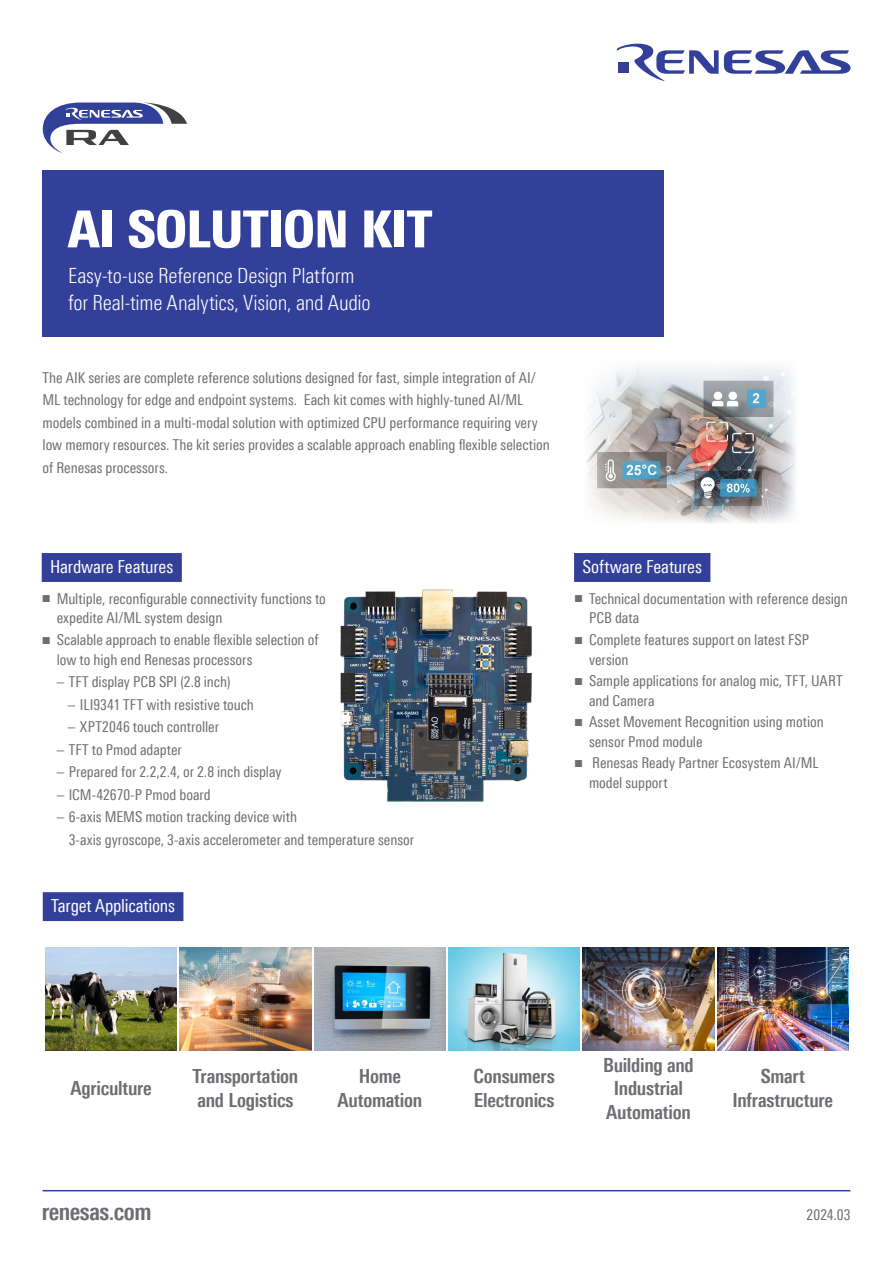
<style>
.page{position:relative;width:893px;height:1263px;background:#fff}
.page>*{position:absolute;margin:0;border:0;box-sizing:border-box;transform-origin:0 0}
.t1{font:900 51px "Linotype Univers 820 Cn";letter-spacing:-.02em;color:#fff}
.t2{font:700 24px "Linotype Univers 620 Cn";letter-spacing:-.02em;color:#6d6e71}
.t3{font:300 21px/27px "Linotype Univers 320 Cn";letter-spacing:-.015em;color:#fff}
.t4{font:700 19.5px/23.4px "Linotype Univers 620 Cn";letter-spacing:-.015em;color:#6d6e71;text-align:center}
.t5{font:18px "Linotype Univers 420 Cn";letter-spacing:-.005em;color:#fff}
.t6{font:15px/19.5px "Linotype Univers 420 Cn";letter-spacing:-.005em;color:#6d6e71}
.s1{font-family:"Arial"}
.s2{font-family:"Univers LT Std";font-stretch:condensed}
</style>
<div class="page">
<img style="left:586px;top:366px;width:210px;height:157px">
<div style="left:43px;top:170px;width:621px;height:166px;background:#32409a"></div>
<div style="left:42px;top:553px;width:140px;height:29px;background:#32409a"></div>
<div style="left:574px;top:553px;width:136px;height:29px;background:#32409a"></div>
<div style="left:43px;top:892px;width:140px;height:29px;background:#32409a"></div>
<img style="left:340px;top:589px;width:192px;height:213px">
<img style="left:46px;top:947px;width:131px;height:103px">
<img style="left:180px;top:947px;width:131px;height:103px">
<img style="left:314px;top:947px;width:131px;height:103px">
<img style="left:448px;top:947px;width:132px;height:103px">
<img style="left:583px;top:947px;width:131px;height:103px">
<img style="left:717px;top:947px;width:131px;height:103px">
<svg style="left:617px;top:43px;width:233px;height:38px"></svg>
<svg style="left:43px;top:103px;width:144px;height:50px"></svg>
<hr style="left:43px;top:1190px;width:807px;height:1px;background:#32409a">
<h1 class="t1" style="left:67px;top:198px;width:367px">AI SOLUTION KIT</h1>
<h3 class="t3" style="left:68px;top:262px;width:304px">Easy-to-use Reference Design Platform for Real-time Analytics, Vision, and Audio</h3>
<p class="t6" style="left:43px;top:366px;width:509px;line-height:22.5px">The AIK series are complete reference solutions designed for fast, simple integration of AI/ ML technology for edge and endpoint systems. Each kit comes with highly-tuned AI/ML models combined in a multi-modal solution with optimized CPU performance requiring very low memory resources. The kit series provides a scalable approach enabling flexible selection of Renesas processors.</p>
<p class="t5" style="left:50px;top:556px;width:125px">Hardware Features</p>
<p class="t6" style="left:57px;top:589px;width:271px;text-indent:-15px"><span class="s1">■</span> Multiple, reconfigurable connectivity functions to expedite AI/ML system design</p>
<p class="t6" style="left:57px;top:630px;width:263px;text-indent:-15px"><span class="s1">■</span> Scalable approach to enable flexible selection of low to high end Renesas processors</p>
<p class="t6" style="left:57px;top:672px;width:175px"><span class="s2">–</span> TFT display PCB SPI (2.8 inch)</p>
<p class="t6" style="left:68px;top:694px;width:187px"><span class="s2">–</span> ILI9341 TFT with resistive touch</p>
<p class="t6" style="left:68px;top:717px;width:153px"><span class="s2">–</span> XPT2046 touch controller</p>
<p class="t6" style="left:57px;top:739px;width:127px"><span class="s2">–</span> TFT to Pmod adapter</p>
<p class="t6" style="left:57px;top:762px;width:226px"><span class="s2">–</span> Prepared for 2.2,2.4, or 2.8 inch display</p>
<p class="t6" style="left:57px;top:784px;width:156px"><span class="s2">–</span> ICM-42670-P Pmod board</p>
<p class="t6" style="left:69px;top:805px;width:347px;line-height:22.5px;text-indent:-12px"><span class="s2">–</span> 6-axis MEMS motion tracking device with<br>3‑axis gyroscope, 3‑axis accelerometer and temperature sensor</p>
<p class="t5" style="left:51px;top:895px;width:125px">Target Applications</p>
<p class="t5" style="left:583px;top:556px;width:121px">Software Features</p>
<p class="t6" style="left:589px;top:589px;width:260px;text-indent:-15px"><span class="s1">■</span> Technical documentation with reference design<br>PCB data</p>
<p class="t6" style="left:589px;top:630px;width:221px;text-indent:-15px"><span class="s1">■</span> Complete features support on latest FSP version</p>
<p class="t6" style="left:589px;top:671px;width:255px;text-indent:-15px"><span class="s1">■</span> Sample applications for analog mic, TFT, UART and Camera</p>
<p class="t6" style="left:589px;top:712px;width:236px;text-indent:-15px"><span class="s1">■</span> Asset Movement Recognition using motion sensor Pmod module</p>
<p class="t6" style="left:589px;top:753px;width:231px;text-indent:-15px"><span class="s1">■</span> Renesas Ready Partner Ecosystem AI/ML model support</p>
<h3 class="t4" style="left:71px;top:1076px;width:83px">Agriculture</h3>
<h3 class="t4" style="left:193px;top:1065px;width:107px;text-align:left">Transportation and Logistics</h3>
<h3 class="t4" style="left:337px;top:1065px;width:86px">Home<br>Automation</h3>
<h3 class="t4" style="left:473px;top:1065px;width:83px;text-align:left">Consumers<br>Electronics</h3>
<h3 class="t4" style="left:603px;top:1053px;width:92px">Building and<br>Industrial<br>Automation</h3>
<h3 class="t4" style="left:732px;top:1065px;width:102px">Smart<br>Infrastructure</h3>
<h2 class="t2" style="left:42px;top:1197px;width:111px">renesas.com</h2>
<p class="t6" style="left:806px;top:1205px;width:45px">2024.03</p>
</div>
